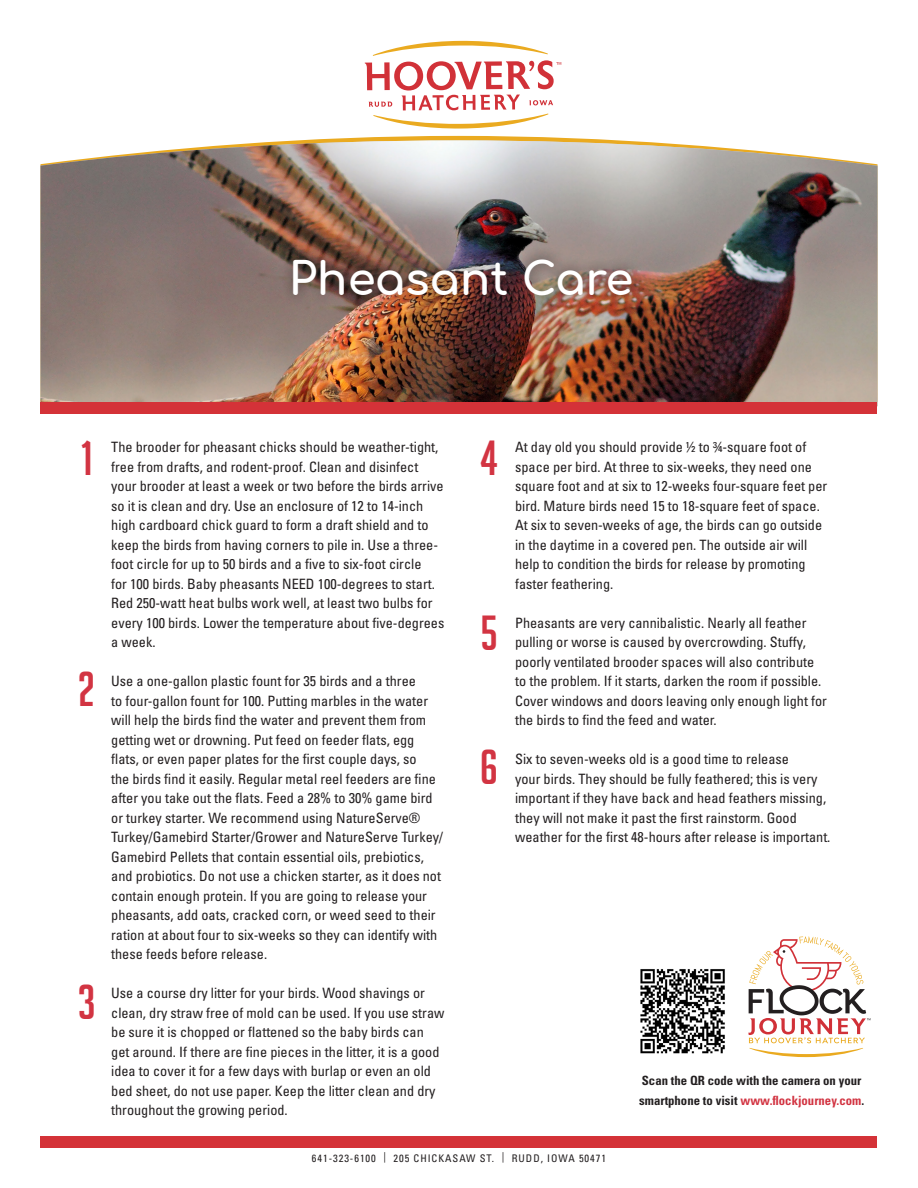
<style>
.page{position:relative;width:918px;height:1188px;background:#fff}
.page>*{position:absolute;margin:0;border:0;box-sizing:border-box;transform-origin:0 0}
.t1{font:48px "Big Noodle Titling";color:#d23442}
.t2{font:700 45px "Comfortaa";color:#fff}
.t3{font:condensed 14.25px/19.5px "Univers";color:#231f20}
.t4{font:700 condensed 12.75px/19.5px "Univers";color:#231f20}
.t5{font:condensed 10.5px "Univers";letter-spacing:.09em;color:#231f20}
.s1{color:#d23442}
</style>
<div class="page">
<div style="left:40px;top:1136px;width:838px;height:12px;background:#d43238"></div>
<img style="left:40px;top:140px;width:838px;height:262px">
<div style="left:281px;top:247px;width:363px;height:61px;background:#231f20;opacity:.75"></div>
<div style="left:40px;top:402px;width:838px;height:12px;background:#d43238"></div>
<svg style="left:365px;top:41px;width:196px;height:88px"></svg>
<svg style="left:748px;top:936px;width:123px;height:121px"></svg>
<img style="left:640px;top:969px;width:85px;height:85px">
<p class="t2" style="left:289px;top:237px;width:346px">Pheasant Care</p>
<p class="t1" style="left:81px;top:432px;width:13px">1</p>
<p class="t1" style="left:480px;top:432px;width:19px">4</p>
<p class="t3" style="left:111px;top:437px;width:335px">The brooder for pheasant chicks should be weather-tight, free from drafts, and rodent-proof. Clean and disinfect your brooder at least a week or two before the birds arrive so it is clean and dry. Use an enclosure of 12 to 14-inch high cardboard chick guard to form a draft shield and to keep the birds from having corners to pile in. Use a three&shy;foot circle for up to 50 birds and a five to six-foot circle<br>for 100 birds. Baby pheasants NEED 100-degrees to start.<br>Red 250-watt heat bulbs work well, at least two bulbs for every 100 birds. Lower the temperature about five-degrees a week.</p>
<p class="t3" style="left:111px;top:671px;width:333px">Use a one-gallon plastic fount for 35 birds and a three<br>to four-gallon fount for 100. Putting marbles in the water will help the birds find the water and prevent them from getting wet or drowning. Put feed on feeder flats, egg flats, or even paper plates for the first couple days, so<br>the birds find it easily. Regular metal reel feeders are fine after you take out the flats. Feed a 28% to 30% game bird or turkey starter. We recommend using NatureServe® Turkey/Gamebird Starter/Grower and NatureServe Turkey/ Gamebird Pellets that contain essential oils, prebiotics, and probiotics. Do not use a chicken starter, as it does not contain enough protein. If you are going to release your pheasants, add oats, cracked corn, or weed seed to their ration at about four to six-weeks so they can identify with these feeds before release.</p>
<p class="t3" style="left:111px;top:983px;width:335px">Use a course dry litter for your birds. Wood shavings or clean, dry straw free of mold can be used. If you use straw be sure it is chopped or flattened so the baby birds can get around. If there are fine pieces in the litter, it is a good idea to cover it for a few days with burlap or even an old bed sheet, do not use paper. Keep the litter clean and dry throughout the growing period.</p>
<p class="t1" style="left:480px;top:607px;width:19px">5</p>
<p class="t1" style="left:78px;top:663px;width:19px">2</p>
<p class="t1" style="left:480px;top:741px;width:20px">6</p>
<p class="t1" style="left:78px;top:977px;width:19px">3</p>
<p class="t3" style="left:515px;top:437px;width:314px">At day old you should provide ½ to ¾-square foot of space per bird. At three to six-weeks, they need one square foot and at six to 12-weeks four-square feet per bird. Mature birds need 15 to 18-square feet of space.<br>At six to seven-weeks of age, the birds can go outside in the daytime in a covered pen. The outside air will help to condition the birds for release by promoting faster feathering.</p>
<p class="t3" style="left:515px;top:612px;width:313px">Pheasants are very cannibalistic. Nearly all feather pulling or worse is caused by overcrowding. Stuffy, poorly ventilated brooder spaces will also contribute to the problem. If it starts, darken the room if possible.<br>Cover windows and doors leaving only enough light for the birds to find the feed and water.</p>
<p class="t3" style="left:515px;top:749px;width:317px">Six to seven-weeks old is a good time to release<br>your birds. They should be fully feathered; this is very important if they have back and head feathers missing, they will not make it past the first rainstorm. Good weather for the first 48-hours after release is important.</p>
<p class="t4" style="left:639px;top:1071px;width:226px">Scan the QR code with the camera on your smartphone to visit <span class="s1">www.flockjourney.com</span>.</p>
<p class="t5" style="left:312px;top:1151px;width:296px">641-323-6100 | 205 CHICKASAW ST. | RUDD, IOWA 50471</p>
</div>
